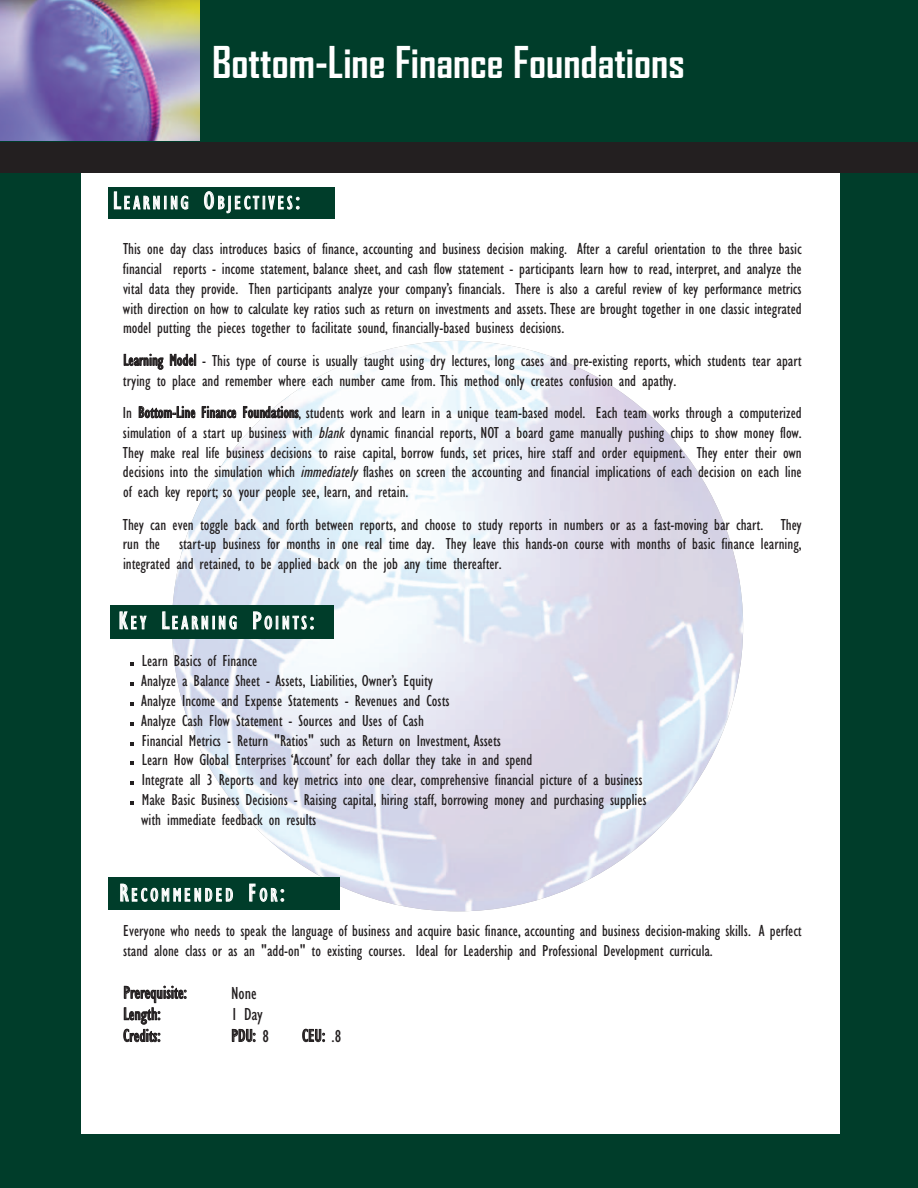
<style>
.page{position:relative;width:918px;height:1188px;background:#003d2a}
.page>*{position:absolute;margin:0;border:0;box-sizing:border-box;transform-origin:0 0}
.t1{font:700 42px "Agency FB";color:#fff}
.t2{font:condensed 19.2px "Gill Sans";letter-spacing:.145em;color:#fff}
.t3{font:condensed 18px "Gill Sans";color:#231f20}
.t4{font:condensed 16.5px/19.8px "Gill Sans";color:#231f20;text-align:justify}
.s1{font-size:25.5px}
.s2{font-style:italic}
</style>
<div class="page">
<img style="left:0;top:0;width:200px;height:140px">
<div style="left:81px;top:173px;width:758px;height:961px;background:#fff"></div>
<img style="left:172px;top:341px;width:571px;height:570px;border-radius:285px">
<svg style="left:124px;top:354px;width:40px;height:16px"></svg>
<svg style="left:170px;top:354px;width:26px;height:12px"></svg>
<svg style="left:139px;top:406px;width:56px;height:12px"></svg>
<svg style="left:202px;top:406px;width:34px;height:12px"></svg>
<svg style="left:243px;top:406px;width:56px;height:12px"></svg>
<svg style="left:123px;top:986px;width:63px;height:56px"></svg>
<svg style="left:232px;top:1029px;width:23px;height:13px"></svg>
<svg style="left:302px;top:1029px;width:23px;height:13px"></svg>
<svg style="left:131px;top:781px;width:3px;height:4px"></svg>
<svg style="left:131px;top:801px;width:3px;height:4px"></svg>
<svg style="left:131px;top:742px;width:3px;height:4px"></svg>
<svg style="left:131px;top:722px;width:3px;height:4px"></svg>
<svg style="left:131px;top:702px;width:3px;height:4px"></svg>
<svg style="left:131px;top:682px;width:3px;height:4px"></svg>
<div style="left:108px;top:878px;width:231px;height:32px;background:#003d2a"></div>
<svg style="left:120px;top:883px;width:113px;height:19px"></svg>
<svg style="left:249px;top:883px;width:35px;height:19px"></svg>
<div style="left:108px;top:187px;width:226px;height:31px;background:#003d2a"></div>
<svg style="left:114px;top:191px;width:74px;height:19px"></svg>
<svg style="left:204px;top:191px;width:96px;height:22px"></svg>
<div style="left:110px;top:605px;width:224px;height:33px;background:#003d2a"></div>
<svg style="left:119px;top:611px;width:28px;height:19px"></svg>
<svg style="left:162px;top:611px;width:75px;height:19px"></svg>
<svg style="left:253px;top:611px;width:61px;height:19px"></svg>
<div style="left:0;top:142px;width:918px;height:31px;background:#231f20"></div>
<h1 class="t1" style="left:212px;top:38px;width:474px">Bottom-Line Finance Foundations</h1>
<p class="t2" style="left:113px;top:191px;width:189px"><span class="s1">L</span>EARNING <span class="s1">O</span>BJECTIVES<span class="s1">:</span></p>
<p class="t4" style="left:123px;top:239px;width:680px">This one day class introduces basics of finance, accounting and business decision making. After a careful orientation to the three basic financial reports - income statement, balance sheet, and cash flow statement - participants learn how to read, interpret, and analyze the vital data they provide. Then participants analyze your company’s financials. There is also a careful review of key performance metrics with direction on how to calculate key ratios such as return on investments and assets. These are brought together in one classic integrated model putting the pieces together to facilitate sound, financially-based business decisions.</p>
<p class="t4" style="left:123px;top:350px;width:680px">Learning Model - This type of course is usually taught using dry lectures, long cases and pre-existing reports, which students tear apart trying to place and remember where each number came from. This method only creates confusion and apathy.</p>
<p class="t4" style="left:123px;top:402px;width:680px">In Bottom-Line Finance Foundations, students work and learn in a unique team-based model. Each team works through a computerized simulation of a start up business with <span class="s2">blank</span> dynamic financial reports, NOT a board game manually pushing chips to show money flow.<br>They make real life business decisions to raise capital, borrow funds, set prices, hire staff and order equipment. They enter their own decisions into the simulation which <span class="s2">immediately</span>flashes on screen the accounting and financial implications of each decision on each line of each key report; so your people see, learn, and retain.</p>
<p class="t4" style="left:123px;top:514px;width:680px">They can even toggle back and forth between reports, and choose to study reports in numbers or as a fast-moving bar chart. They run the start-up business for months in one real time day. They leave this hands-on course with months of basic finance learning, integrated and retained, to be applied back on the job any time thereafter.</p>
<p class="t2" style="left:119px;top:611px;width:197px"><span class="s1">K</span>EY <span class="s1">L</span>EARNING <span class="s1">P</span>OINTS<span class="s1">:</span></p>
<p class="t4" style="left:141px;top:651px;width:507px;text-align:left">Learn Basics of Finance<br>Analyze a Balance Sheet - Assets, Liabilities, Owner’s Equity<br>Analyze Income and Expense Statements - Revenues and Costs<br>Analyze Cash Flow Statement - Sources and Uses of Cash<br>Financial Metrics - Return "Ratios" such as Return on Investment, Assets<br>Learn How Global Enterprises ‘Account’ for each dollar they take in and spend<br>Integrate all 3 Reports and key metrics into one clear, comprehensive financial picture of a business Make Basic Business Decisions - Raising capital, hiring staff, borrowing money and purchasing supplies with immediate feedback on results</p>
<p class="t2" style="left:119px;top:883px;width:167px"><span class="s1">R</span>ECOMMENDED <span class="s1">F</span>OR<span class="s1">:</span></p>
<p class="t4" style="left:123px;top:921px;width:680px">Everyone who needs to speak the language of business and acquire basic finance, accounting and business decision-making skills. A perfect stand alone class or as an "add-on" to existing courses. Ideal for Leadership and Professional Development curricula.</p>
<p class="t3" style="left:123px;top:982px;width:65px">Prerequisite:</p>
<p class="t3" style="left:231px;top:982px;width:27px">None</p>
<p class="t3" style="left:123px;top:1003px;width:39px">Length:</p>
<p class="t3" style="left:231px;top:1003px;width:33px">1 Day</p>
<p class="t3" style="left:123px;top:1025px;width:39px">Credits:</p>
<p class="t3" style="left:231px;top:1025px;width:39px">PDU: 8</p>
<p class="t3" style="left:302px;top:1025px;width:41px">CEU: .8</p>
</div>
